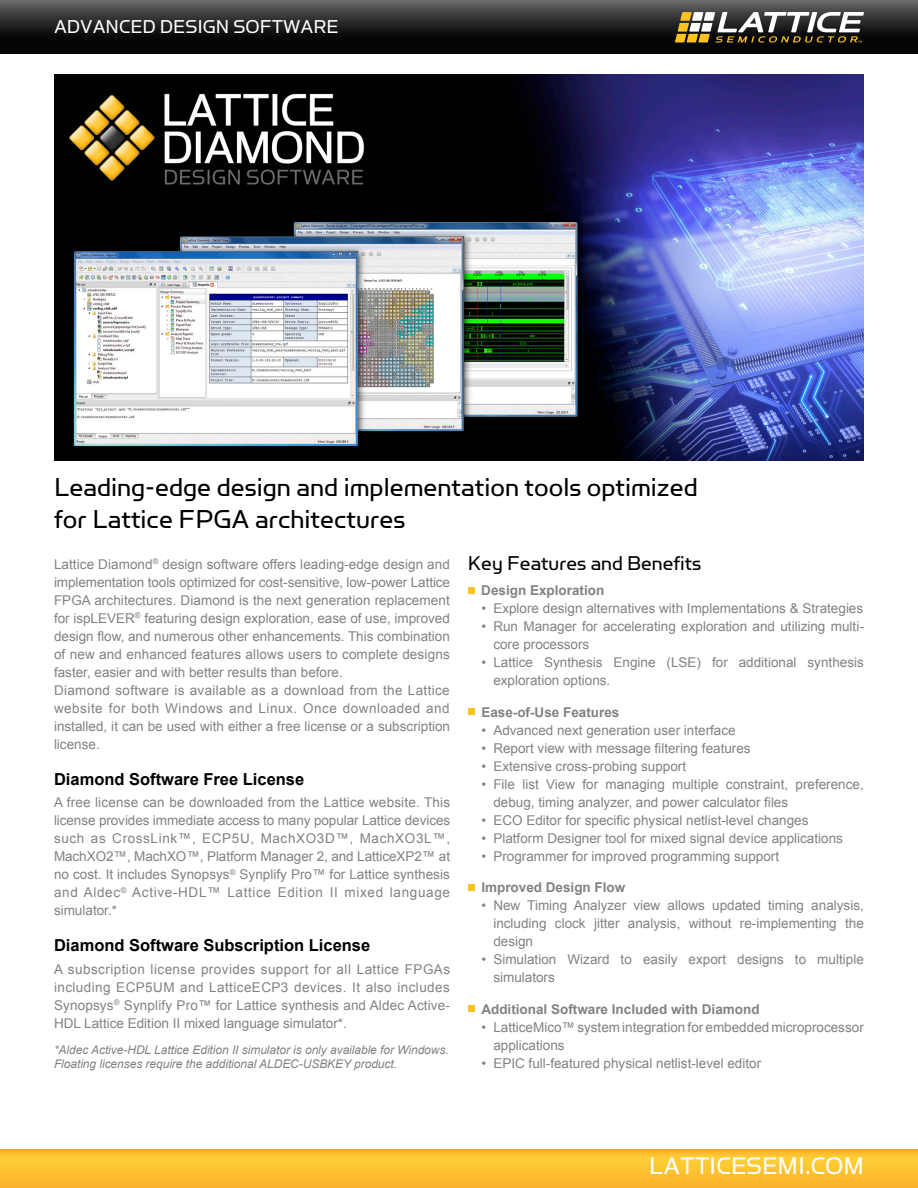
<style>
.page{position:relative;width:918px;height:1188px;background:#fff}
.page>*{position:absolute;margin:0;border:0;box-sizing:border-box;transform-origin:0 0}
.Grey_Subhead{font:29.25px/32.2px "Simian Display Orangutan";color:#000}
.t1{font:27px "Simian Display Orangutan";color:#fff}
.Body_Copy{font:22.5px "Simian Display Orangutan";color:#000}
.White_Copy_in_black{font:21px "Simian Display Orangutan";color:#fff}
.Figure_Heading{font:700 16.5px "Arial";color:#000}
.Body_Copy-2{font:13.5px/18px "Arial";color:#808285}
.Bullet_Level_1_-_Top{font:700 13.5px "Arial";color:#808285}
.Footnotes_-_Text{font:italic 12px/13.5px "Arial";letter-spacing:-.005em;color:#808285}
</style>
<div class="page">
<svg style="left:0;top:0;width:918px;height:54px;background:#262726"></svg>
<svg style="left:0;top:1149px;width:918px;height:39px;background:#fdbe2f"></svg>
<svg style="left:675px;top:12px;width:189px;height:31px"></svg>
<div style="left:468px;top:587px;width:6px;height:7px;background:#fec221"></div>
<svg style="left:468px;top:709px;width:6px;height:6px"></svg>
<div style="left:468px;top:884px;width:6px;height:7px;background:#fec221"></div>
<svg style="left:468px;top:1006px;width:6px;height:6px"></svg>
<img style="left:54px;top:75px;width:810px;height:385px">
<p class="White_Copy_in_black" style="left:54px;top:15px;width:286px">ADVANCED DESIGN SOFTWARE</p>
<p class="Grey_Subhead" style="left:54px;top:471px;width:645px">Leading-edge design and implementation tools optimized for Lattice FPGA architectures</p>
<p class="Body_Copy-2" style="left:54px;top:555px;width:398px;text-align:justify">Lattice Diamond<sup>®</sup> design software offers leading-edge design and implementation tools optimized for cost-sensitive, low-power Lattice FPGA architectures. Diamond is the next generation replacement for ispLEVER<sup>®</sup> featuring design exploration, ease of use, improved design flow, and numerous other enhancements. This combination of new and enhanced features allows users to complete designs faster, easier and with better results than before.</p>
<p class="Body_Copy-2" style="left:54px;top:681px;width:398px;text-align:justify">Diamond software is available as a download from the Lattice website for both Windows and Linux. Once downloaded and installed, it can be used with either a free license or a subscription license.</p>
<p class="Figure_Heading" style="left:54px;top:768px;width:252px">Diamond Software Free License</p>
<p class="Body_Copy-2" style="left:54px;top:794px;width:398px;text-align:justify">A free license can be downloaded from the Lattice website. This license provides immediate access to many popular Lattice devices such as CrossLink™, ECP5U, MachXO3D™, MachXO3L™, MachXO2™, MachXO™, Platform Manager 2, and LatticeXP2™ at no cost. It includes Synopsys<sup>®</sup> Synplify Pro™ for Lattice synthesis and Aldec<sup>®</sup> Active-HDL™ Lattice Edition II mixed language simulator.*</p>
<p class="Figure_Heading" style="left:54px;top:934px;width:318px">Diamond Software Subscription License</p>
<p class="Body_Copy-2" style="left:54px;top:960px;width:398px;text-align:justify">A subscription license provides support for all Lattice FPGAs including ECP5UM and LatticeECP3 devices. It also includes Synopsys<sup>®</sup> Synplify Pro™ for Lattice synthesis and Aldec Active-HDL Lattice Edition II mixed language simulator*.</p>
<p class="Footnotes_-_Text" style="left:54px;top:1044px;width:396px">*Aldec Active-HDL Lattice Edition II simulator is only available for Windows.<br>Floating licenses require the additional ALDEC-USBKEY product.</p>
<p class="Body_Copy" style="left:468px;top:551px;width:235px">Key Features and Benefits</p>
<p class="Bullet_Level_1_-_Top" style="left:481px;top:581px;width:125px">Design Exploration</p>
<p class="Body_Copy-2" style="left:481px;top:600px;width:383px">• Explore design alternatives with Implementations &amp; Strategies</p>
<p class="Body_Copy-2" style="left:493px;top:618px;width:372px;text-indent:-12px">• Run Manager for accelerating exploration and utilizing multi&shy;core processors</p>
<p class="Body_Copy-2" style="left:493px;top:654px;width:372px;text-indent:-12px">• Lattice Synthesis Engine (LSE) for additional synthesis exploration options.</p>
<p class="Bullet_Level_1_-_Top" style="left:481px;top:703px;width:140px">Ease-of-Use Features</p>
<p class="Body_Copy-2" style="left:481px;top:721px;width:256px">• Advanced next generation user interface</p>
<p class="Body_Copy-2" style="left:481px;top:739px;width:271px">• Report view with message filtering features</p>
<p class="Body_Copy-2" style="left:481px;top:757px;width:206px">• Extensive cross-probing support</p>
<p class="Body_Copy-2" style="left:493px;top:775px;width:372px;text-indent:-12px">• File list View for managing multiple constraint, preference, debug, timing analyzer, and power calculator files</p>
<p class="Body_Copy-2" style="left:481px;top:811px;width:329px">• ECO Editor for specific physical netlist-level changes</p>
<p class="Body_Copy-2" style="left:481px;top:829px;width:363px">• Platform Designer tool for mixed signal device applications</p>
<p class="Body_Copy-2" style="left:481px;top:847px;width:299px">• Programmer for improved programming support</p>
<p class="Bullet_Level_1_-_Top" style="left:481px;top:878px;width:146px">Improved Design Flow</p>
<p class="Body_Copy-2" style="left:493px;top:897px;width:372px;text-align:justify;text-indent:-12px">• New Timing Analyzer view allows updated timing analysis, including clock jitter analysis, without re-implementing the design</p>
<p class="Body_Copy-2" style="left:493px;top:951px;width:372px;text-indent:-12px">• Simulation Wizard to easily export designs to multiple simulators</p>
<p class="Bullet_Level_1_-_Top" style="left:481px;top:1000px;width:280px">Additional Software Included with Diamond</p>
<p class="Body_Copy-2" style="left:493px;top:1018px;width:372px;text-indent:-12px">• LatticeMico™ system integration for embedded microprocessor applications</p>
<p class="Body_Copy-2" style="left:481px;top:1054px;width:281px">• EPIC full-featured physical netlist-level editor</p>
<h2 class="t1" style="left:649px;top:1152px;width:216px">LATTICESEMI.COM</h2>
</div>
